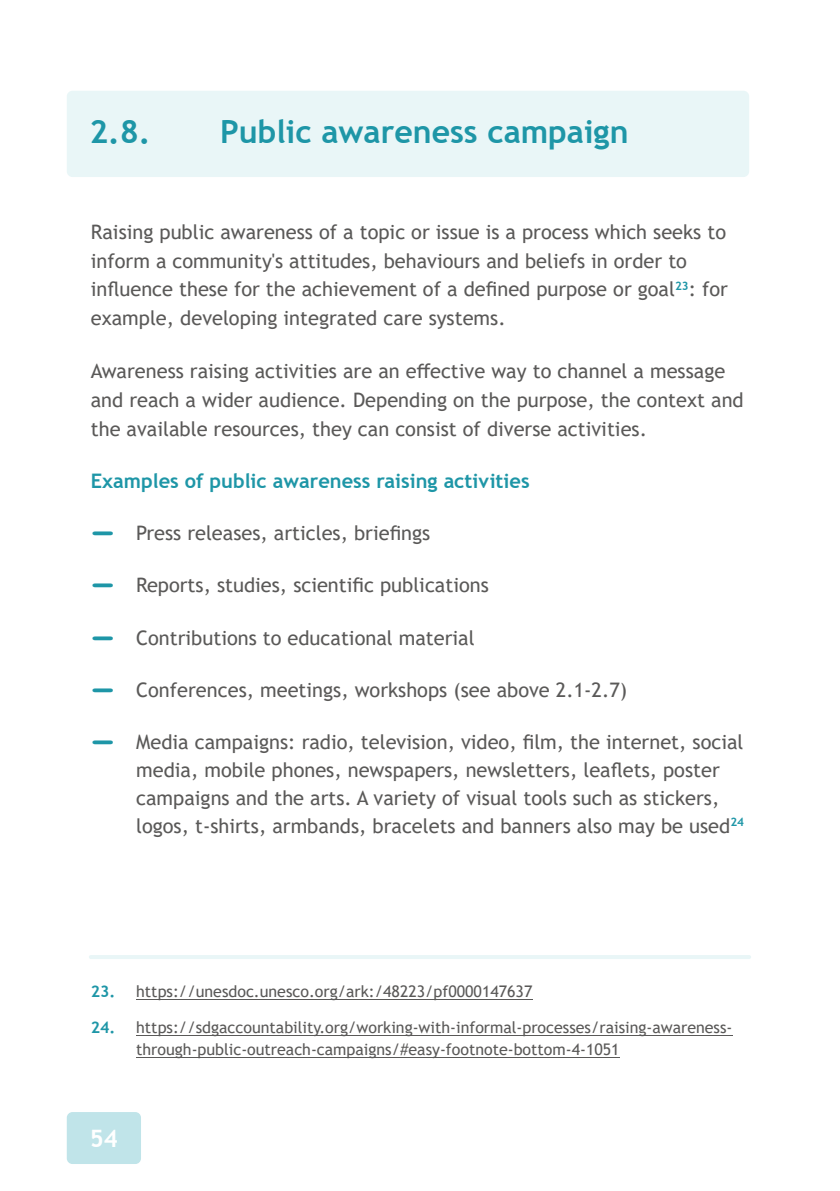
<style>
.page{position:relative;width:840px;height:1191px;background:#fff}
.page>*{position:absolute;margin:0;border:0;box-sizing:border-box;transform-origin:0 0}
.t1{font:700 32px "Trebuchet MS";color:#1e96a7}
.t2{font:700 24px "Trebuchet MS";color:#fff}
.t3{font:20px/28.8px "Trebuchet MS";color:#5a5958}
.t4{font:700 20px "Trebuchet MS";color:#1e96a7}
.t5{font:16px/22px "Trebuchet MS";color:#5a5958}
.s1{font-family:"Nunito";font-weight:900;font-size:40px;color:#1e96a7}
.s2{font-weight:700;color:#1e96a7}
</style>
<div class="page">
<div style="left:67px;top:91px;width:681px;height:86px;background:#e9f6f7;border-radius:6px"></div>
<hr style="left:91px;top:955px;width:657px;height:4px;background:#e9f6f7">
<hr style="left:136px;top:999px;width:396px;height:1px;background:#5a5958">
<hr style="left:136px;top:1035px;width:596px;height:1px;background:#5a5958">
<hr style="left:136px;top:1057px;width:483px;height:1px;background:#5a5958">
<div style="left:67px;top:1112px;width:74px;height:52px;background:#c0e4e9;border-radius:6px"></div>
<h1 class="t1" style="left:89px;top:119px;width:62px">2.8.</h1>
<h1 class="t1" style="left:220px;top:119px;width:410px">Public awareness campaign</h1>
<p class="t3" style="left:91px;top:219px;width:638px">Raising public awareness of a topic or issue is a process which seeks to inform a community's attitudes, behaviours and beliefs in order to influence these for the achievement of a defined purpose or goal<sup>23</sup>: for example, developing integrated care systems.</p>
<p class="t3" style="left:91px;top:358px;width:654px">Awareness raising activities are an effective way to channel a message and reach a wider audience. Depending on the purpose, the context and the available resources, they can consist of diverse activities.</p>
<p class="t4" style="left:91px;top:474px;width:440px">Examples of public awareness raising activities</p>
<p class="t3" style="left:91px;top:521px;width:341px"><span class="s1">‒</span> Press releases, articles, briefings</p>
<p class="t3" style="left:91px;top:573px;width:399px"><span class="s1">‒</span> Reports, studies, scientific publications</p>
<p class="t3" style="left:91px;top:625px;width:385px"><span class="s1">‒</span> Contributions to educational material</p>
<p class="t3" style="left:91px;top:677px;width:537px"><span class="s1">‒</span> Conferences, meetings, workshops (see above 2.1-2.7)</p>
<p class="t3" style="left:136px;top:729px;width:609px;line-height:28px;text-indent:-45px"><span class="s1">‒</span> Media campaigns: radio, television, video, film, the internet, social media, mobile phones, newspapers, newsletters, leaflets, poster campaigns and the arts. A variety of visual tools such as stickers, logos, t-shirts, armbands, bracelets and banners also may be used<sup>24</sup></p>
<p class="t5" style="left:91px;top:981px;width:443px"><span class="s2">23.</span> https://unesdoc.unesco.org/ark:/48223/pf0000147637</p>
<p class="t5" style="left:136px;top:1017px;width:597px;text-indent:-45px"><span class="s2">24.</span> https://sdgaccountability.org/working-with-informal-processes/raising-awareness&shy;through-public-outreach-campaigns/#easy-footnote-bottom-4-1051</p>
<p class="t2" style="left:90px;top:1129px;width:30px">54</p>
</div>
